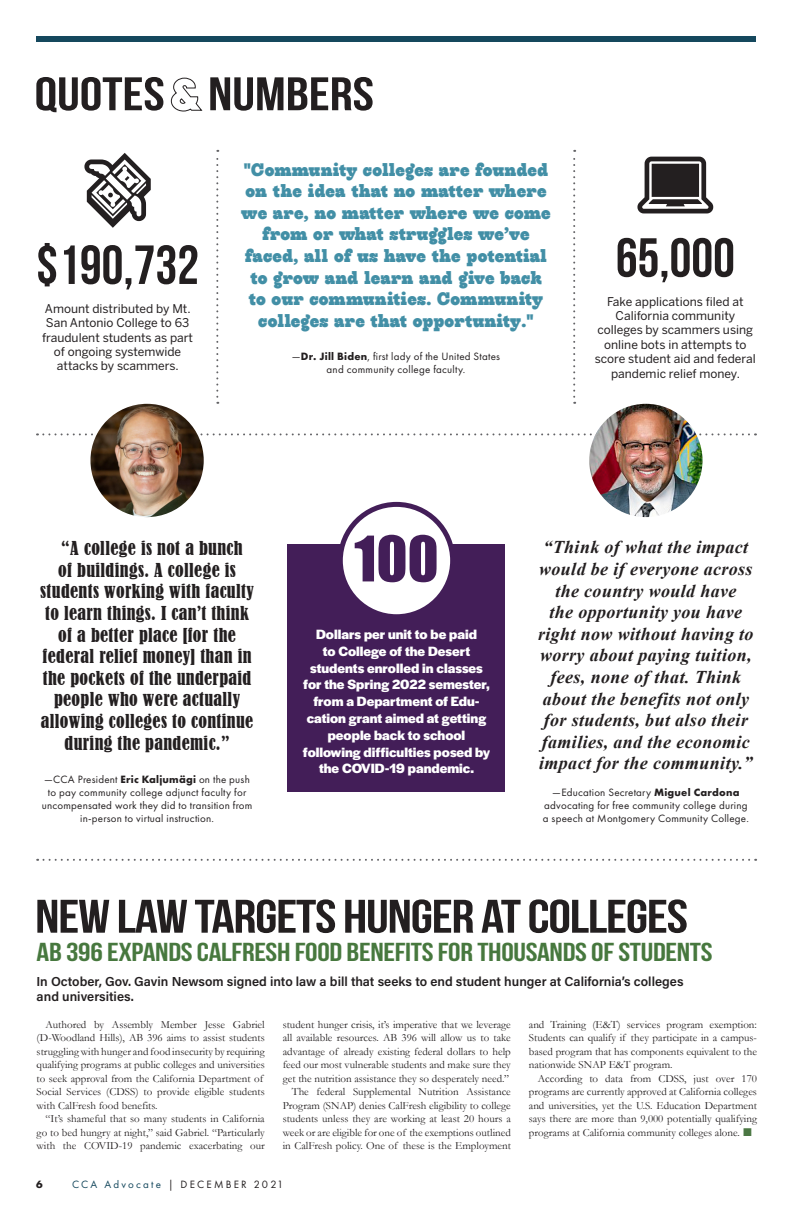
<style>
.page{position:relative;width:792px;height:1224px;background:#fff}
.page>*{position:absolute;margin:0;border:0;box-sizing:border-box;transform-origin:0 0}
.t1{font:58px "Impact";color:#431e58}
.t2{font:55px "Bebas Neue";color:#231f20}
.t3{font:47px "Bebas Neue";letter-spacing:-.02em;color:#231f20;scale:1.21 1}
.t4{font:47px "Bebas Neue";color:#231f20;scale:1.21 1}
.t5{font:26px "Bebas Neue";letter-spacing:-.01em;color:#47783e;scale:1.21 1}
.t6{font:italic 700 18px/21.6px "Times New Roman";letter-spacing:.02em;color:#231f20;text-align:center}
.t7{font:condensed 18px/21.6px "Bernard";letter-spacing:.02em;color:#231f20;text-align:center}
.t8{font:800 18px/21.6px "Tart W01";letter-spacing:.01em;color:#428fa6;text-align:center}
.t9{font:700 14px/16.8px "Halyard Display";color:#fff;text-align:center}
.t10{font:600 13px/15.5px "Acumin Pro";color:#231f20}
.t11{font:12px/14.4px "Benton Sans";color:#231f20;text-align:center}
.t12{font:11px/13.5px "Garamond";color:#231f20;text-align:justify}
.t13{font:11px/13.2px "Futura PT";letter-spacing:.02em;color:#231f20;text-align:center}
.t14{font:11px "Futura PT";letter-spacing:.2em;color:#231f20}
.t15{font:700 11px "Futura PT";color:#231f20}
.s1{font-family:"Bauhaus 93"}
.s2{font-weight:700}
.s3{color:#15485d}
.s4{font-family:"Segoe UI";color:#4b7743}
</style>
<div class="page">
<div style="left:36px;top:36px;width:720px;height:5px;background:#15485d"></div>
<svg style="left:37px;top:433px;width:712px;height:2px"></svg>
<svg style="left:216px;top:150px;width:2px;height:254px"></svg>
<svg style="left:573px;top:150px;width:2px;height:254px"></svg>
<div style="left:288px;top:544px;width:217px;height:248px;background:#431e58"></div>
<div style="left:340px;top:504px;width:113px;height:113px;background:#fff;border-radius:50%"></div>
<div style="left:338px;top:502px;width:117px;height:117px;border:5px solid #431e58;border-radius:50%"></div>
<img style="left:589px;top:404px;width:114px;height:113px;border-radius:57px">
<img style="left:90px;top:404px;width:114px;height:113px;border-radius:57px">
<svg style="left:37px;top:859px;width:712px;height:2px"></svg>
<p class="t4" style="left:35px;top:68px;width:282px">QUOTES<span class="s1">&amp;</span>NUMBERS</p>
<p class="t2" style="left:36px;top:235px;width:164px">$190,732</p>
<p class="t11" style="left:42px;top:301px;width:153px">Amount distributed by Mt.<br>San Antonio College to 63 fraudulent students as part of ongoing systemwide attacks by scammers.</p>
<p class="t8" style="left:241px;top:158px;width:311px">"Community colleges are founded on the idea that no matter where we are, no matter where we come from or what struggles we’ve faced, all of us have the potential to grow and learn and give back to our communities. Community colleges are that opportunity."</p>
<p class="t13" style="left:292px;top:349px;width:210px">—<span class="s2">Dr. Jill Biden</span>, first lady of the United States and community college faculty.</p>
<p class="t2" style="left:616px;top:228px;width:121px">65,000</p>
<p class="t11" style="left:595px;top:294px;width:162px">Fake applications filed at<br>California community colleges by scammers using online bots in attempts to score student aid and federal pandemic relief money.</p>
<p class="t7" style="left:40px;top:538px;width:215px">“A college is not a bunch<br>of buildings. A college is students working with faculty to learn things. I can’t think of a better place [for the federal relief money] than in the pockets of the underpaid people who were actually allowing colleges to continue during the pandemic.”</p>
<p class="t13" style="left:42px;top:772px;width:212px">—CCA President <span class="s2">Eric Kaljumägi</span> on the push to pay community college adjunct faculty for uncompensated work they did to transition from in-person to virtual instruction.</p>
<p class="t1" style="left:354px;top:514px;width:86px">100</p>
<p class="t9" style="left:303px;top:625px;width:189px">Dollars per unit to be paid<br>to College of the Desert students enrolled in classes for the Spring 2022 semester, from a Department of Edu&shy;cation grant aimed at getting people back to school following difficulties posed by the COVID-19 pandemic.</p>
<p class="t6" style="left:538px;top:536px;width:217px">“Think of what the impact would be if everyone across the country would have<br>the opportunity you have right now without having to worry about paying tuition, fees, none of that. Think about the benefits not only for students, but also their families, and the economic impact for the community.”</p>
<p class="t13" style="left:543px;top:785px;width:208px">—Education Secretary <span class="s2">Miguel Cardona </span>advocating for free community college during a speech at Montgomery Community College.</p>
<p class="t3" style="left:35px;top:891px;width:541px">NEW LAW TARGETS HUNGER AT COLLEGES</p>
<p class="t5" style="left:37px;top:937px;width:560px">AB 396 EXPANDS CALFRESH FOOD BENEFITS FOR THOUSANDS OF STUDENTS</p>
<p class="t10" style="left:37px;top:973px;width:648px">In October, Gov. Gavin Newsom signed into law a bill that seeks to end student hunger at California’s colleges and universities.</p>
<p class="t12" style="left:37px;top:1017px;width:230px;text-align:left;text-indent:9px">Authored by Assembly Member Jesse Gabriel (D-Woodland Hills), AB 396 aims to assist students struggling with hunger and food insecurity by requiring qualifying programs at public colleges and universities to seek approval from the California Department of Social Services (CDSS) to provide eligible students with CalFresh food benefits.</p>
<p class="t12" style="left:37px;top:1112px;width:230px;text-indent:9px">“It’s shameful that so many students in California go to bed hungry at night,” said Gabriel. “Particularly with the COVID-19 pandemic exacerbating our</p>
<p class="t12" style="left:283px;top:1017px;width:230px">student hunger crisis, it’s imperative that we leverage all available resources. AB 396 will allow us to take advantage of already existing federal dollars to help feed our most vulnerable students and make sure they get the nutrition assistance they so desperately need.”</p>
<p class="t12" style="left:283px;top:1085px;width:230px;text-indent:9px">The federal Supplemental Nutrition Assistance Program (SNAP) denies CalFresh eligibility to college students unless they are working at least 20 hours a week or are eligible for one of the exemptions outlined in CalFresh policy. One of these is the Employment</p>
<p class="t15" style="left:36px;top:1177px;width:8px">6</p>
<p class="t14" style="left:72px;top:1178px;width:213px"><span class="s3">CCA Advocate</span> | DECEMBER 2021</p>
<p class="t12" style="left:529px;top:1017px;width:230px">and Training (E&amp;T) services program exemption:<br>Students can qualify if they participate in a campus&shy;based program that has components equivalent to the nationwide SNAP E&amp;T program.</p>
<p class="t12" style="left:529px;top:1071px;width:230px;text-indent:9px">According to data from CDSS, just over 170 programs are currently approved at California colleges and universities, yet the U.S. Education Department says there are more than 9,000 potentially qualifying programs at California community colleges alone. <span class="s4">■</span></p>
</div>
